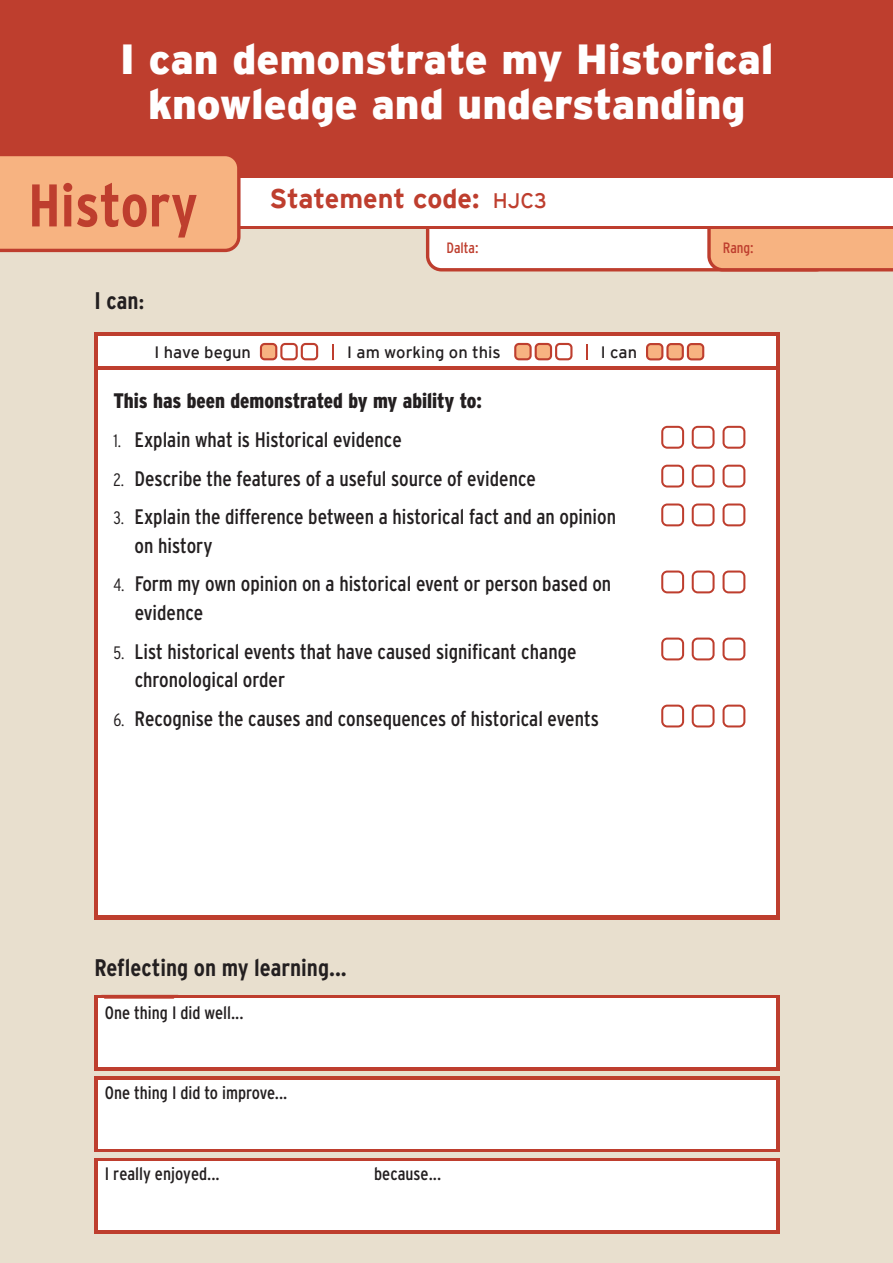
<style>
.page{position:relative;width:893px;height:1263px;background:#fff}
.page>*{position:absolute;margin:0;border:0;box-sizing:border-box;transform-origin:0 0}
.t1{font:700 243.3px "Interstate";color:#221e1d}
.t2{font:700 60px "Interstate Condensed";color:#be3e2e}
.t3{font:900 42px/45px "Interstate";color:#fff;text-align:center}
.t4{font:700 27px "Interstate";color:#be3e2e}
.t5{font:700 24px "Interstate Condensed";color:#231f20}
.t6{font:21px/28.2px "Interstate Condensed";color:#231f20}
.t7{font:900 21px "Interstate Condensed";color:#231f20}
.t8{font:18px "Interstate Condensed";color:#231f20}
.t9{font:16.5px "Interstate";color:#231f20}
.t10{font:15px "Interstate Condensed";color:#be3e2e}
.s1{font-family:"Minion Pro"}
.s2{font-weight:400;font-size:21px}
.s3{font-weight:300;font-size:18px}
</style>
<div class="page">
<div style="left:0;top:144px;width:893px;height:1119px;background:#e8dfce"></div>
<svg style="left:426px;top:172px;width:405px;height:99px"></svg>
<div style="left:429px;top:176px;width:399px;height:92px;background:#fff;border-radius:12px"></div>
<svg style="left:707px;top:229px;width:186px;height:42px;background:#f2a97a"></svg>
<div style="left:0;top:0;width:893px;height:178px;background:#be3e2e"></div>
<div style="left:0;top:175px;width:893px;height:54px;background:#be3e2e"></div>
<div style="left:0;top:178px;width:893px;height:48px;background:#fff"></div>
<svg style="left:0;top:156px;width:241px;height:96px;background:#f4ad7d"></svg>
<div style="left:95px;top:366px;width:685px;height:554px;background:#be3e2e"></div>
<div style="left:98px;top:370px;width:678px;height:544px;background:#fff"></div>
<div style="left:95px;top:332px;width:685px;height:37px;background:linear-gradient(to right,#be3e2e,#be3e2e)"></div>
<div style="left:98px;top:336px;width:678px;height:29px;background:#fff"></div>
<svg style="left:95px;top:1076px;width:685px;height:76px;background:#c55345"></svg>
<div style="left:98px;top:1080px;width:678px;height:68px;background:#fff"></div>
<div style="left:95px;top:995px;width:685px;height:75px;background:linear-gradient(to right,#be3e2e,#be3e2e)"></div>
<div style="left:98px;top:999px;width:678px;height:68px;background:#fff"></div>
<div style="left:95px;top:1158px;width:685px;height:75px;background:linear-gradient(to right,#be3e2e,#be3e2e)"></div>
<div style="left:98px;top:1161px;width:678px;height:68px;background:#fff"></div>
<svg style="left:333px;top:345px;width:1px;height:15px"></svg>
<div style="left:261px;top:344px;width:15px;height:15px;background:#f7b381;border-radius:4px"></div>
<div style="left:260px;top:343px;width:17px;height:17px;border:2px solid #be3e2e;border-radius:4px"></div>
<div style="left:280px;top:343px;width:18px;height:17px;border:2px solid #be3e2e;border-radius:4px"></div>
<div style="left:301px;top:343px;width:17px;height:17px;border:2px solid #be3e2e;border-radius:4px"></div>
<svg style="left:586px;top:345px;width:2px;height:15px"></svg>
<div style="left:515px;top:344px;width:16px;height:15px;background:#f7b381;border-radius:4px"></div>
<div style="left:514px;top:343px;width:18px;height:17px;border:2px solid #be3e2e;border-radius:4px"></div>
<div style="left:536px;top:344px;width:15px;height:15px;background:#f7b381;border-radius:4px"></div>
<div style="left:535px;top:343px;width:17px;height:17px;border:2px solid #be3e2e;border-radius:4px"></div>
<div style="left:555px;top:343px;width:17px;height:17px;border:2px solid #be3e2e;border-radius:4px"></div>
<div style="left:647px;top:344px;width:15px;height:15px;background:#f7b381;border-radius:4px"></div>
<div style="left:646px;top:343px;width:17px;height:17px;border:2px solid #be3e2e;border-radius:4px"></div>
<div style="left:667px;top:344px;width:16px;height:15px;background:#f7b381;border-radius:4px"></div>
<div style="left:666px;top:343px;width:18px;height:17px;border:2px solid #be3e2e;border-radius:4px"></div>
<div style="left:688px;top:344px;width:15px;height:15px;background:#f7b381;border-radius:4px"></div>
<div style="left:687px;top:343px;width:17px;height:17px;border:2px solid #be3e2e;border-radius:4px"></div>
<svg style="left:101px;top:995px;width:77px;height:4px"></svg>
<svg style="left:692px;top:426px;width:23px;height:23px"></svg>
<svg style="left:722px;top:426px;width:23px;height:23px"></svg>
<svg style="left:661px;top:426px;width:23px;height:23px"></svg>
<svg style="left:692px;top:465px;width:23px;height:22px"></svg>
<svg style="left:722px;top:465px;width:23px;height:22px"></svg>
<svg style="left:661px;top:465px;width:23px;height:22px"></svg>
<svg style="left:692px;top:503px;width:23px;height:23px"></svg>
<svg style="left:722px;top:503px;width:23px;height:23px"></svg>
<svg style="left:661px;top:503px;width:23px;height:23px"></svg>
<svg style="left:692px;top:570px;width:23px;height:23px"></svg>
<svg style="left:722px;top:570px;width:23px;height:23px"></svg>
<svg style="left:661px;top:570px;width:23px;height:23px"></svg>
<div style="left:692px;top:638px;width:23px;height:22px;border:2px solid #be3e2e;border-radius:5px"></div>
<div style="left:722px;top:638px;width:23px;height:22px;border:2px solid #be3e2e;border-radius:5px"></div>
<svg style="left:661px;top:638px;width:23px;height:22px"></svg>
<div style="left:692px;top:705px;width:23px;height:22px;border:2px solid #be3e2e;border-radius:5px"></div>
<div style="left:722px;top:705px;width:23px;height:22px;border:2px solid #be3e2e;border-radius:5px"></div>
<div style="left:661px;top:705px;width:23px;height:22px;border:2px solid #be3e2e;border-radius:5px"></div>
<h3 class="t3" style="left:120px;top:36px;width:655px">I can demonstrate my Historical knowledge and understanding</h3>
<h2 class="t2" style="left:28px;top:172px;width:171px">History</h2>
<p class="t5" style="left:95px;top:287px;width:52px">I can<span class="s1">:</span></p>
<p class="t4" style="left:270px;top:183px;width:279px">Statement code: <span class="s2">HJC3</span></p>
<p class="t10" style="left:446px;top:239px;width:34px">Dalta:</p>
<p class="t10" style="left:723px;top:239px;width:32px">Rang:</p>
<h1 class="t1" style="left:181px;top:708px;width:660px;rotate:-39deg">RAFT</h1>
<p class="t9" style="left:154px;top:343px;width:98px">I have begun</p>
<p class="t9" style="left:347px;top:343px;width:155px">I am working on this</p>
<p class="t9" style="left:601px;top:343px;width:38px">I can</p>
<p class="t7" style="left:113px;top:389px;width:370px">This has been demonstrated by my ability to:</p>
<p class="t6" style="left:113px;top:425px;width:290px"><span class="s3">1.</span> Explain what is Historical evidence</p>
<p class="t6" style="left:113px;top:464px;width:424px"><span class="s3">2.</span> Describe the features of a useful source of evidence</p>
<p class="t6" style="left:135px;top:503px;width:483px;text-indent:-21px"><span class="s3">3.</span> Explain the difference between a historical fact and an opinion on history</p>
<p class="t6" style="left:135px;top:570px;width:478px;text-indent:-21px"><span class="s3">4.</span> Form my own opinion on a historical event or person based on evidence</p>
<p class="t6" style="left:135px;top:637px;width:443px;text-indent:-21px"><span class="s3">5.</span> List historical events that have caused significant change chronological order</p>
<p class="t6" style="left:113px;top:704px;width:487px"><span class="s3">6.</span> Recognise the causes and consequences of historical events</p>
<p class="t5" style="left:95px;top:954px;width:254px">Reflecting on my learning...</p>
<p class="t8" style="left:105px;top:1003px;width:140px">One thing I did well...</p>
<p class="t8" style="left:105px;top:1083px;width:184px">One thing I did to improve...</p>
<p class="t8" style="left:105px;top:1163px;width:116px">I really enjoyed...</p>
<p class="t8" style="left:374px;top:1163px;width:69px">because...</p>
</div>
